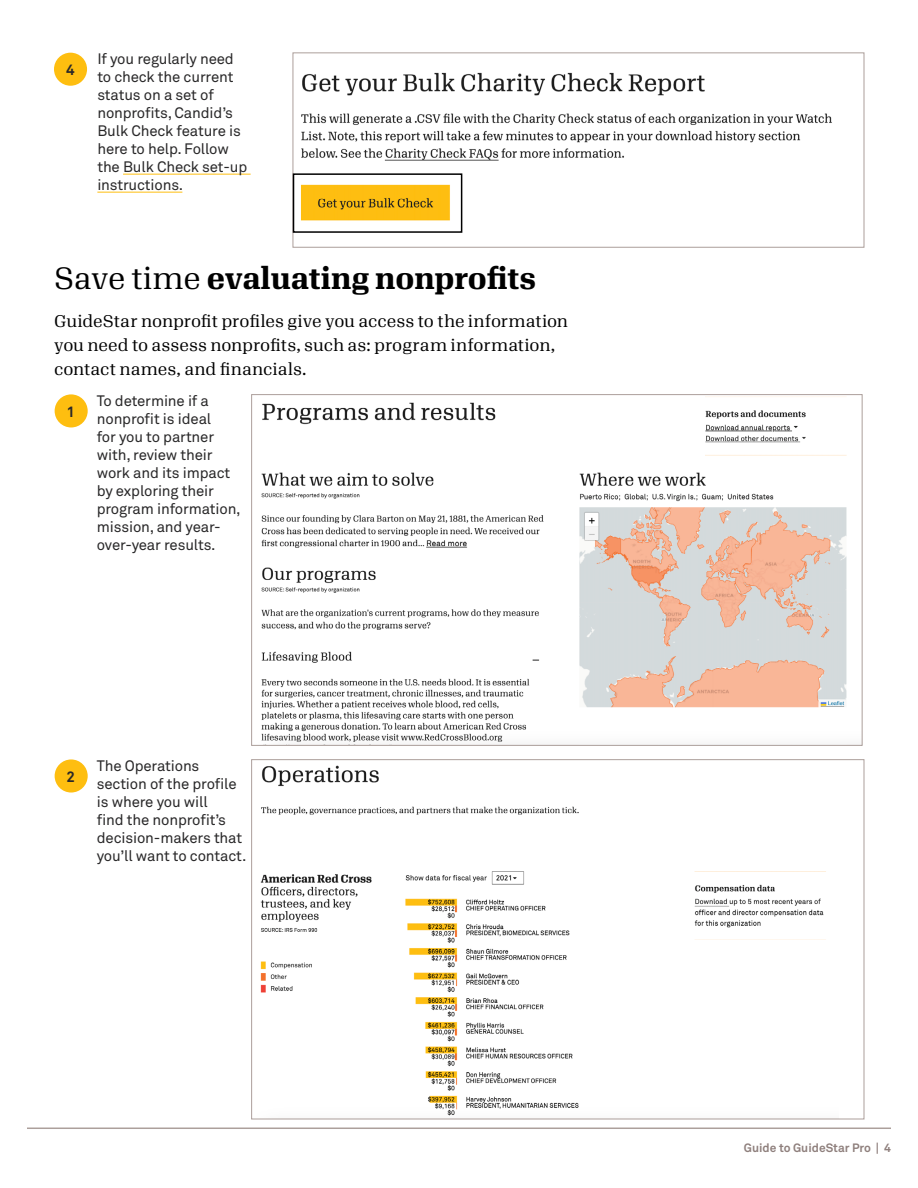
<style>
.page{position:relative;width:918px;height:1188px;background:#fff}
.page>*{position:absolute;margin:0;border:0;box-sizing:border-box;transform-origin:0 0}
.t1{font:700 30px "Algebra";letter-spacing:-.005em;color:#000}
.t2{font:16.5px/24px "Algebra";letter-spacing:-.005em;color:#000}
.t3{font:15px/18px "Akkurat Std";letter-spacing:-.01em;color:#292829}
.t4{font:700 15px "Akkurat Std";color:#292829}
.t5{font:700 12px "Akkurat Std";color:#8f807d}
.s1{font-weight:400}
</style>
<div class="page">
<hr style="left:27px;top:1128px;width:864px;height:1px;background:#ac9f9b">
<img style="left:261px;top:396px;width:586px;height:347px">
<hr style="left:123px;top:174px;width:128px;height:1px;background:#febe10">
<hr style="left:97px;top:192px;width:85px;height:1px;background:#febe10">
<div style="left:54px;top:53px;width:33px;height:33px;background:#febe10;border-radius:50%"></div>
<img style="left:301px;top:72px;width:531px;height:161px">
<div style="left:293px;top:173px;width:169px;height:60px;border:2px solid #000"></div>
<div style="left:55px;top:394px;width:33px;height:33px;background:#febe10;border-radius:50%"></div>
<div style="left:55px;top:759px;width:33px;height:34px;background:#febe10;border-radius:50%"></div>
<img style="left:260px;top:765px;width:566px;height:351px">
<p class="t4" style="left:66px;top:60px;width:10px">4</p>
<p class="t3" style="left:97px;top:50px;width:152px">If you regularly need to check the current status on a set of nonprofits, Candid’s<br>Bulk Check feature is here to help. Follow the Bulk Check set-up instructions.</p>
<h1 class="t1" style="left:54px;top:255px;width:484px"><span class="s1">Save time</span> evaluating nonprofits</h1>
<p class="t2" style="left:54px;top:307px;width:516px">GuideStar nonprofit profiles give you access to the information you need to assess nonprofits, such as: program information, contact names, and financials.</p>
<p class="t3" style="left:97px;top:392px;width:145px">To determine if a nonprofit is ideal<br>for you to partner with, review their work and its impact by exploring their program information, mission, and year&shy;over-year results.</p>
<p class="t4" style="left:67px;top:402px;width:10px">1</p>
<p class="t4" style="left:67px;top:767px;width:10px">2</p>
<p class="t3" style="left:97px;top:757px;width:151px">The Operations section of the profile is where you will<br>find the nonprofit’s decision-makers that you’ll want to contact.</p>
<p class="t5" style="left:744px;top:1140px;width:149px">Guide to GuideStar Pro | 4</p>
</div>
